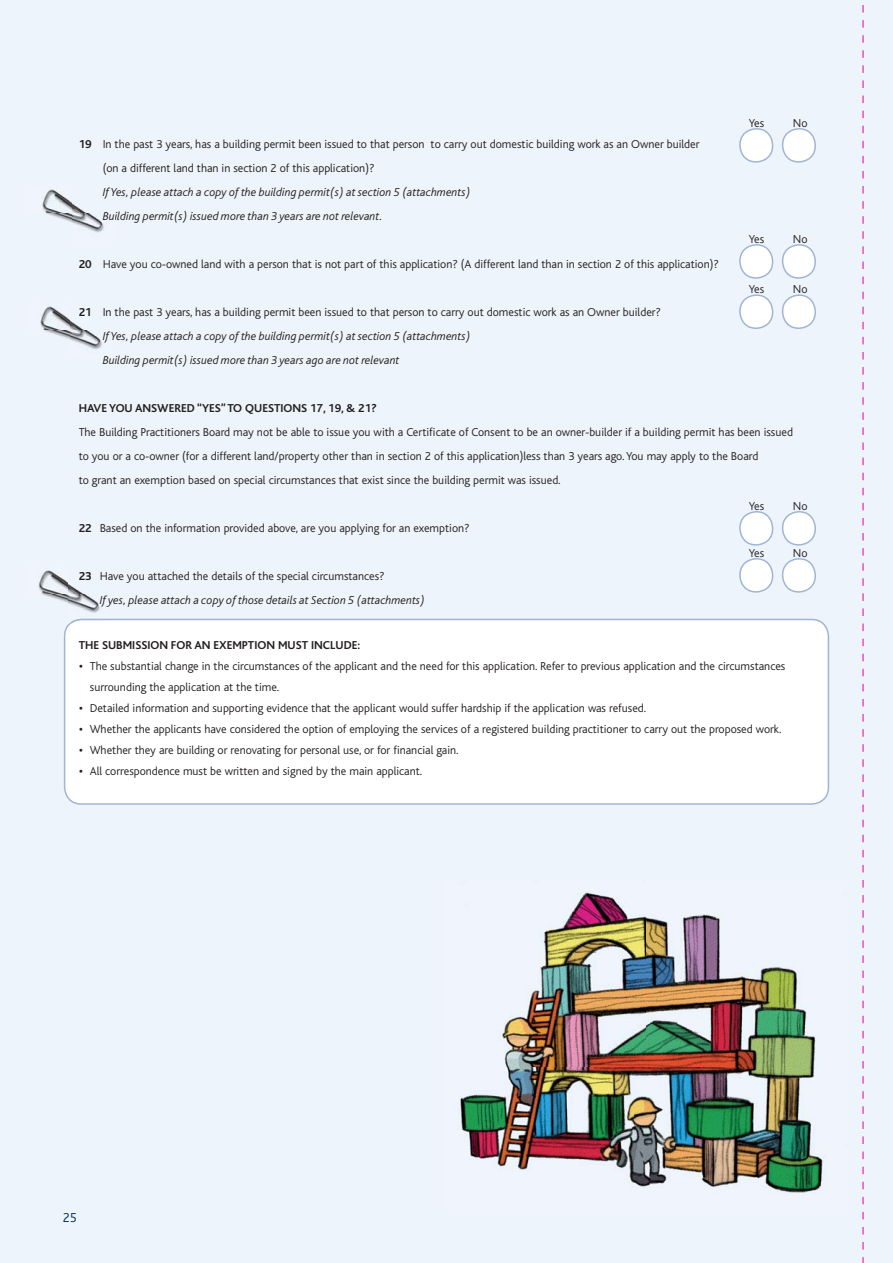
<style>
.page{position:relative;width:893px;height:1263px;background:#eef4fb}
.page>*{position:absolute;margin:0;border:0;box-sizing:border-box;transform-origin:0 0}
.t1{font:300 13.5px "Bliss";color:#002a5c}
.t2{font:300 12px/24px "Bliss";color:#231f20}
.t3{font:italic 300 12px/24px "Bliss";color:#231f20}
.t4{font:700 12px "Bliss";color:#231f20}
.s1{font-weight:700}
.s2{font-style:italic;color:#1e1c1f}
.s3{font-style:italic}
.s4{font-weight:700;font-style:normal;color:#1e1c1f}
.s5{font-style:normal;color:#1e1c1f}
.s6{font-style:normal}
.s7{color:#1e1c1f}
.s8{font-size:15px}
</style>
<div class="page">
<div style="left:64px;top:619px;width:765px;height:186px;background:#fff"></div>
<img style="left:460px;top:891px;width:363px;height:303px">
<div style="left:783px;top:129px;width:32px;height:33px;background:#fff;border-radius:50%"></div>
<div style="left:782px;top:128px;width:34px;height:35px;border:2px solid #a0b5d4;border-radius:50%"></div>
<div style="left:740px;top:129px;width:33px;height:33px;background:#fff;border-radius:50%"></div>
<div style="left:739px;top:128px;width:34px;height:35px;border:2px solid #a0b5d4;border-radius:50%"></div>
<div style="left:783px;top:245px;width:32px;height:33px;background:#fff;border-radius:50%"></div>
<div style="left:782px;top:244px;width:34px;height:35px;border:2px solid #a0b5d4;border-radius:50%"></div>
<div style="left:740px;top:245px;width:33px;height:33px;background:#fff;border-radius:50%"></div>
<div style="left:739px;top:244px;width:34px;height:35px;border:2px solid #a0b5d4;border-radius:50%"></div>
<div style="left:783px;top:295px;width:32px;height:33px;background:#fff;border-radius:50%"></div>
<div style="left:782px;top:294px;width:34px;height:35px;border:2px solid #a0b5d4;border-radius:50%"></div>
<div style="left:740px;top:295px;width:33px;height:33px;background:#fff;border-radius:50%"></div>
<div style="left:739px;top:294px;width:34px;height:35px;border:2px solid #a0b5d4;border-radius:50%"></div>
<div style="left:783px;top:512px;width:32px;height:33px;background:#fff;border-radius:50%"></div>
<div style="left:782px;top:511px;width:34px;height:35px;border:2px solid #a0b5d4;border-radius:50%"></div>
<div style="left:740px;top:512px;width:33px;height:33px;background:#fff;border-radius:50%"></div>
<div style="left:739px;top:511px;width:34px;height:35px;border:2px solid #a0b5d4;border-radius:50%"></div>
<div style="left:783px;top:559px;width:32px;height:33px;background:#fff;border-radius:50%"></div>
<div style="left:782px;top:558px;width:34px;height:35px;border:2px solid #a0b5d4;border-radius:50%"></div>
<div style="left:740px;top:559px;width:33px;height:33px;background:#fff;border-radius:50%"></div>
<div style="left:739px;top:558px;width:34px;height:35px;border:2px solid #a0b5d4;border-radius:50%"></div>
<img style="left:38px;top:570px;width:73px;height:52px">
<img style="left:70px;top:619px;width:41px;height:3px">
<svg style="left:79px;top:572px;width:12px;height:8px"></svg>
<img style="left:92px;top:571px;width:19px;height:12px">
<svg style="left:100px;top:595px;width:11px;height:12px"></svg>
<img style="left:40px;top:306px;width:62px;height:44px">
<svg style="left:79px;top:308px;width:11px;height:8px"></svg>
<img style="left:92px;top:307px;width:10px;height:12px">
<img style="left:42px;top:189px;width:62px;height:44px">
<svg style="left:103px;top:211px;width:1px;height:12px"></svg>
<svg style="left:863px;top:5px;width:1px;height:1258px"></svg>
<p class="t2" style="left:749px;top:111px;width:17px">Yes</p>
<p class="t2" style="left:793px;top:111px;width:16px">No</p>
<p class="t2" style="left:103px;top:132px;width:598px;text-indent:-24px"><span class="s1">19</span> In the past 3 years, has a building permit been issued to that person to carry out domestic building work as an Owner builder (on a different land than in section 2 of this application)?<br><span class="s2">If Y</span><span class="s3">es, please attach a copy of the building permit(s) at section 5 (attachments)<br></span><span class="s2">Bu</span><span class="s3">ilding permit(s) issued more than 3 years are not relevant.</span></p>
<p class="t2" style="left:79px;top:252px;width:642px"><span class="s1">20</span> Have you co-owned land with a person that is not part of this application? (A different land than in section 2 of this application)?</p>
<p class="t3" style="left:103px;top:301px;width:560px;text-indent:-24px"><span class="s4">21</span> <span class="s5">In</span> <span class="s6">the past 3 years, has a building permit been issued to that person to carry out domestic work as an Owner builder?<br></span><span class="s7">If Y</span>es, please attach a copy of the building permit(s) at section 5 (attachments)<br><span class="s7">Bu</span>ilding permit(s) issued more than 3 years ago are not relevant</p>
<p class="t4" style="left:79px;top:403px;width:300px">HAVE YOU ANSWERED “YES” TO QUESTIONS 17, 19, &amp; 21?</p>
<p class="t2" style="left:79px;top:420px;width:716px">The Building Practitioners Board may not be able to issue you with a Certificate of Consent to be an owner-builder if a building permit has been issued to you or a co-owner (for a different land/property other than in section 2 of this application)less than 3 years ago. You may apply to the Board<br>to grant an exemption based on special circumstances that exist since the building permit was issued.</p>
<p class="t2" style="left:79px;top:516px;width:392px"><span class="s1">22</span> Based on the information provided above, are you applying for an exemption?</p>
<p class="t3" style="left:100px;top:565px;width:327px;text-indent:-21px"><span class="s4">23</span> <span class="s5">Ha</span><span class="s6">ve you attached the details of the special circumstances?<br></span><span class="s7">If y</span>es, please attach a copy of those details at Section 5 (attachments)</p>
<p class="t4" style="left:79px;top:640px;width:283px">THE SUBMISSION FOR AN EXEMPTION MUST INCLUDE:</p>
<p class="t2" style="left:90px;top:656px;width:697px;line-height:21px;text-indent:-11px"><span class="s8">•</span> The substantial change in the circumstances of the applicant and the need for this application. Refer to previous application and the circumstances surrounding the application at the time.</p>
<p class="t2" style="left:79px;top:696px;width:569px"><span class="s8">•</span> Detailed information and supporting evidence that the applicant would suffer hardship if the application was refused.</p>
<p class="t2" style="left:79px;top:717px;width:704px"><span class="s8">•</span> Whether the applicants have considered the option of employing the services of a registered building practitioner to carry out the proposed work.</p>
<p class="t2" style="left:79px;top:738px;width:381px"><span class="s8">•</span> Whether they are building or renovating for personal use, or for financial gain.</p>
<p class="t2" style="left:79px;top:759px;width:345px"><span class="s8">•</span> All correspondence must be written and signed by the main applicant.</p>
<p class="t2" style="left:749px;top:227px;width:17px">Yes</p>
<p class="t2" style="left:793px;top:227px;width:16px">No</p>
<p class="t2" style="left:749px;top:277px;width:17px">Yes</p>
<p class="t2" style="left:793px;top:277px;width:16px">No</p>
<p class="t2" style="left:749px;top:494px;width:17px">Yes</p>
<p class="t2" style="left:793px;top:494px;width:16px">No</p>
<p class="t2" style="left:749px;top:541px;width:17px">Yes</p>
<p class="t2" style="left:793px;top:541px;width:16px">No</p>
<p class="t1" style="left:63px;top:1211px;width:15px">25</p>
</div>
